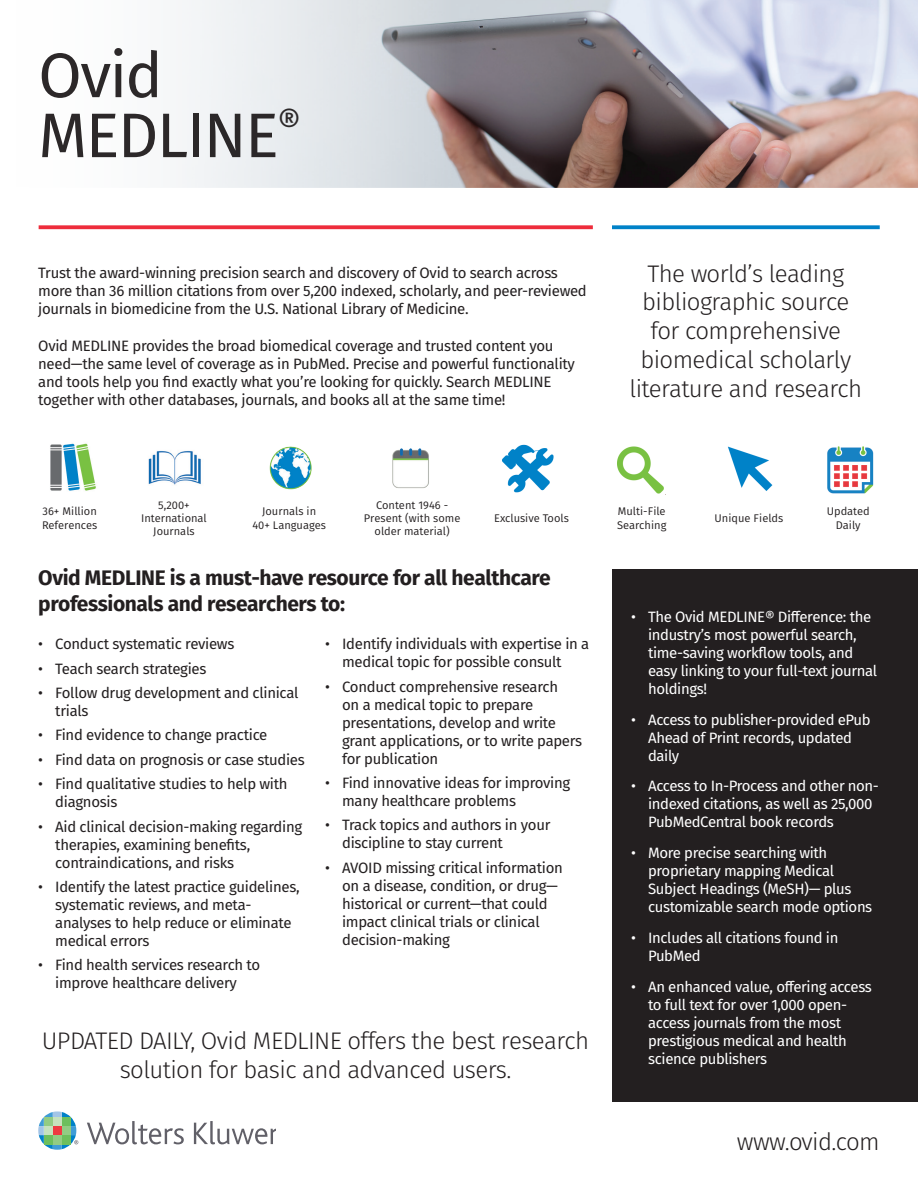
<style>
.page{position:relative;width:918px;height:1188px;background:#fff}
.page>*{position:absolute;margin:0;border:0;box-sizing:border-box;transform-origin:0 0}
.t1{font:63px/60px "Fira Sans";letter-spacing:-.025em;color:#231f20}
.t2{font:300 24px/28.8px "Fira Sans";letter-spacing:-.025em;color:#231f20;text-align:center}
.t3{font:700 21px/25.2px "Fira Sans";letter-spacing:-.02em;color:#231f20}
.t4{font:15px/18px "Fira Sans";letter-spacing:-.02em;color:#231f20}
.t5{font:15px/18px "Fira Sans";letter-spacing:-.025em;color:#fff}
.t6{font:11.1px/13.4px "Fira Sans";color:#231f20;text-align:center}
</style>
<div class="page">
<img style="left:183px;top:0;width:735px;height:187px">
<svg style="left:87px;top:1121px;width:97px;height:23px"></svg>
<svg style="left:194px;top:1121px;width:82px;height:23px"></svg>
<svg style="left:38px;top:1111px;width:40px;height:39px"></svg>
<div style="left:612px;top:570px;width:306px;height:532px;background:#231f20"></div>
<svg style="left:39px;top:225px;width:554px;height:4px;background:#ef3e4c"></svg>
<svg style="left:612px;top:225px;width:268px;height:4px"></svg>
<img style="left:50px;top:443px;width:46px;height:48px">
<img style="left:148px;top:451px;width:53px;height:34px">
<img style="left:269px;top:446px;width:43px;height:44px">
<img style="left:392px;top:448px;width:37px;height:41px">
<img style="left:502px;top:444px;width:52px;height:49px">
<img style="left:617px;top:446px;width:49px;height:49px">
<img style="left:728px;top:446px;width:45px;height:45px">
<img style="left:827px;top:446px;width:47px;height:48px">
<h1 class="t1" style="left:38px;top:43px;width:264px">Ovid<br>MEDLINE<sup>®</sup></h1>
<p class="t4" style="left:38px;top:263px;width:550px">Trust the award-winning precision search and discovery of Ovid to search across more than 36 million citations from over 5,200 indexed, scholarly, and peer-reviewed journals in biomedicine from the U.S. National Library of Medicine.</p>
<p class="t4" style="left:38px;top:336px;width:538px">Ovid MEDLINE provides the broad biomedical coverage and trusted content you need—the same level of coverage as in PubMed. Precise and powerful functionality and tools help you find exactly what you’re looking for quickly. Search MEDLINE together with other databases, journals, and books all at the same time!</p>
<h2 class="t2" style="left:629px;top:259px;width:234px">The world’s leading bibliographic source for comprehensive biomedical scholarly literature and research</h2>
<p class="t6" style="left:42px;top:505px;width:57px;text-align:left">36+ Million<br>References</p>
<p class="t6" style="left:141px;top:498px;width:67px">5,200+<br>International<br>Journals</p>
<p class="t6" style="left:252px;top:505px;width:75px">Journals in<br>40+ Languages</p>
<p class="t6" style="left:364px;top:498px;width:98px">Content 1946 -<br>Present (with some older material)</p>
<p class="t6" style="left:494px;top:511px;width:76px">Exclusive Tools</p>
<p class="t6" style="left:617px;top:505px;width:51px;text-align:left">Multi-File<br>Searching</p>
<p class="t6" style="left:715px;top:511px;width:70px">Unique Fields</p>
<p class="t6" style="left:827px;top:505px;width:45px">Updated<br>Daily</p>
<h3 class="t3" style="left:38px;top:565px;width:514px">Ovid MEDLINE is a must-have resource for all healthcare professionals and researchers to:</h3>
<p class="t4" style="left:38px;top:635px;width:198px">• Conduct systematic reviews</p>
<p class="t4" style="left:38px;top:659px;width:170px">• Teach search strategies</p>
<p class="t4" style="left:55px;top:683px;width:245px;text-indent:-17px">• Follow drug development and clinical trials</p>
<p class="t4" style="left:38px;top:726px;width:231px">• Find evidence to change practice</p>
<p class="t4" style="left:38px;top:750px;width:268px">• Find data on prognosis or case studies</p>
<p class="t4" style="left:55px;top:775px;width:234px;text-indent:-17px">• Find qualitative studies to help with diagnosis</p>
<p class="t4" style="left:55px;top:817px;width:248px;text-indent:-17px">• Aid clinical decision-making regarding therapies, examining benefits, contraindications, and risks</p>
<p class="t4" style="left:55px;top:877px;width:246px;text-indent:-17px">• Identify the latest practice guidelines, systematic reviews, and meta&shy;analyses to help reduce or eliminate medical errors</p>
<p class="t4" style="left:38px;top:956px;width:223px;text-align:center">• Find health services research to improve healthcare delivery</p>
<p class="t4" style="left:342px;top:635px;width:249px;text-indent:-17px">• Identify individuals with expertise in a medical topic for possible consult</p>
<p class="t4" style="left:342px;top:677px;width:241px;text-indent:-17px">• Conduct comprehensive research<br>on a medical topic to prepare presentations, develop and write grant applications, or to write papers for publication</p>
<p class="t4" style="left:342px;top:773px;width:230px;text-indent:-17px">• Find innovative ideas for improving many healthcare problems</p>
<p class="t4" style="left:342px;top:816px;width:210px;text-indent:-17px">• Track topics and authors in your discipline to stay current</p>
<p class="t4" style="left:342px;top:858px;width:222px;text-indent:-17px">• AVOID missing critical information on a disease, condition, or drug— historical or current—that could impact clinical trials or clinical decision-making</p>
<h2 class="t2" style="left:42px;top:1027px;width:549px">UPDATED DAILY, Ovid MEDLINE offers the best research solution for basic and advanced users.</h2>
<p class="t5" style="left:648px;top:607px;width:231px;text-indent:-17px">• The Ovid MEDLINE® Difference: the industry’s most powerful search, time-saving workflow tools, and easy linking to your full-text journal holdings!</p>
<p class="t5" style="left:648px;top:710px;width:224px;text-indent:-17px">• Access to publisher-provided ePub<br>Ahead of Print records, updated daily</p>
<p class="t5" style="left:648px;top:777px;width:232px;text-indent:-17px">• Access to In-Process and other non&shy;indexed citations, as well as 25,000<br>PubMedCentral book records</p>
<p class="t5" style="left:648px;top:843px;width:226px;text-indent:-17px">• More precise searching with proprietary mapping Medical<br>Subject Headings (MeSH)— plus customizable search mode options</p>
<p class="t5" style="left:648px;top:928px;width:192px;text-indent:-17px">• Includes all citations found in<br>PubMed</p>
<p class="t5" style="left:648px;top:977px;width:225px;text-indent:-17px">• An enhanced value, offering access to full text for over 1,000 open&shy;access journals from the most prestigious medical and health science publishers</p>
<h2 class="t2" style="left:737px;top:1127px;width:144px">www.ovid.com</h2>
</div>
